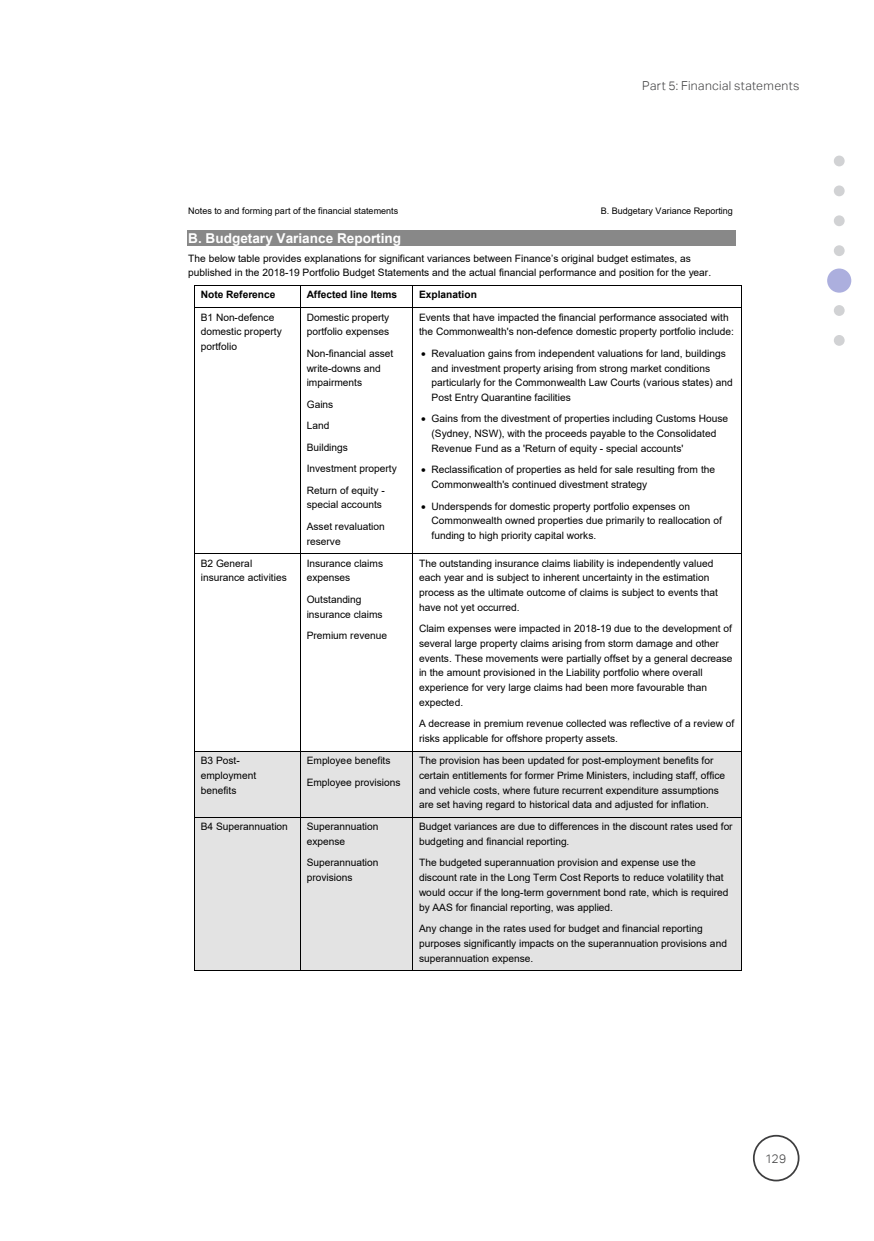
<style>
.page{position:relative;width:874px;height:1241px;background:#fff}
.page>*{position:absolute;margin:0;border:0;box-sizing:border-box;transform-origin:0 0}
.t1{font:700 13.65px "Arial";color:#fff}
.t2{font:300 12.25px "Aktiv Grotesk";letter-spacing:.03em;color:#3e3e3f}
.t3{font:10.15px/14.7px "Arial";color:#000}
.t4{font:700 10.15px "Arial";color:#000}
.t5{font:9.1px "Arial";color:#000}
</style>
<div class="page">
<div style="left:752px;top:1134px;width:47px;height:47px;border:2px solid #3e3e3f;border-radius:50%"></div>
<div style="left:826px;top:268px;width:24px;height:24px;background:#acafde;border-radius:50%"></div>
<div style="left:833px;top:305px;width:11px;height:11px;background:#d1d2d4;border-radius:50%"></div>
<div style="left:833px;top:335px;width:11px;height:11px;background:#d1d2d4;border-radius:50%"></div>
<div style="left:833px;top:155px;width:11px;height:11px;background:#d1d2d4;border-radius:50%"></div>
<div style="left:833px;top:185px;width:11px;height:11px;background:#d1d2d4;border-radius:50%"></div>
<div style="left:833px;top:215px;width:11px;height:11px;background:#d1d2d4;border-radius:50%"></div>
<div style="left:833px;top:245px;width:11px;height:11px;background:#d1d2d4;border-radius:50%"></div>
<div style="left:186px;top:230px;width:549px;height:16px;background:#888"></div>
<hr style="left:194px;top:285px;width:547px;height:1px;background:#000">
<svg style="left:194px;top:286px;width:1px;height:21px"></svg>
<svg style="left:300px;top:286px;width:1px;height:21px"></svg>
<svg style="left:412px;top:286px;width:1px;height:21px"></svg>
<hr style="left:194px;top:307px;width:547px;height:1px;background:#000">
<hr style="left:194px;top:308px;width:1px;height:245px;background:#000">
<hr style="left:300px;top:308px;width:1px;height:245px;background:#000">
<hr style="left:412px;top:308px;width:1px;height:245px;background:#000">
<hr style="left:740px;top:308px;width:1px;height:245px;background:#000">
<hr style="left:194px;top:553px;width:547px;height:1px;background:#000">
<hr style="left:194px;top:554px;width:1px;height:197px;background:#000">
<hr style="left:300px;top:554px;width:1px;height:197px;background:#000">
<hr style="left:412px;top:554px;width:1px;height:197px;background:#000">
<hr style="left:740px;top:554px;width:1px;height:197px;background:#000">
<div style="left:195px;top:751px;width:105px;height:66px;background:#e3e3e3"></div>
<div style="left:301px;top:751px;width:111px;height:66px;background:#e3e3e3"></div>
<div style="left:413px;top:751px;width:327px;height:66px;background:#e3e3e3"></div>
<hr style="left:194px;top:751px;width:547px;height:1px;background:#000">
<hr style="left:194px;top:751px;width:1px;height:66px;background:#000">
<hr style="left:300px;top:751px;width:1px;height:66px;background:#000">
<hr style="left:412px;top:751px;width:1px;height:66px;background:#000">
<hr style="left:740px;top:751px;width:1px;height:66px;background:#000">
<div style="left:195px;top:817px;width:105px;height:153px;background:#e3e3e3"></div>
<div style="left:301px;top:817px;width:111px;height:153px;background:#e3e3e3"></div>
<div style="left:413px;top:817px;width:327px;height:153px;background:#e3e3e3"></div>
<hr style="left:194px;top:817px;width:547px;height:1px;background:#000">
<hr style="left:194px;top:817px;width:1px;height:153px;background:#000">
<hr style="left:194px;top:970px;width:106px;height:1px;background:#000">
<hr style="left:300px;top:817px;width:1px;height:153px;background:#000">
<hr style="left:301px;top:970px;width:111px;height:1px;background:#000">
<hr style="left:412px;top:817px;width:1px;height:153px;background:#000">
<hr style="left:413px;top:970px;width:327px;height:1px;background:#000">
<hr style="left:740px;top:817px;width:1px;height:153px;background:#000">
<p class="t2" style="left:642px;top:78px;width:159px">Part 5: Financial statements</p>
<p class="t5" style="left:188px;top:204px;width:211px">Notes to and forming part of the financial statements</p>
<p class="t5" style="left:600px;top:204px;width:134px">B. Budgetary Variance Reporting</p>
<h1 class="t1" style="left:188px;top:228px;width:214px">B. Budgetary Variance Reporting</h1>
<p class="t3" style="left:188px;top:251px;width:524px">The below table provides explanations for significant variances between Finance’s original budget estimates, as published in the 2018-19 Portfolio Budget Statements and the actual financial performance and position for the year.</p>
<p class="t4" style="left:201px;top:288px;width:76px">Note Reference</p>
<p class="t4" style="left:306px;top:288px;width:92px">Affected line Items</p>
<p class="t4" style="left:419px;top:288px;width:59px">Explanation</p>
<p class="t3" style="left:201px;top:309px;width:82px">B1 Non-defence domestic property portfolio</p>
<p class="t3" style="left:306px;top:309px;width:84px">Domestic property portfolio expenses</p>
<p class="t3" style="left:306px;top:346px;width:88px">Non-financial asset write-downs and impairments</p>
<p class="t3" style="left:306px;top:393px;width:92px;line-height:21.5px">Gains<br>Land<br>Buildings<br>Investment property<br>Return of equity -</p>
<p class="t3" style="left:306px;top:494px;width:79px;line-height:21.5px">special accounts<br>Asset revaluation</p>
<p class="t3" style="left:306px;top:533px;width:35px">reserve</p>
<p class="t3" style="left:419px;top:309px;width:316px">Events that have impacted the financial performance associated with the Commonwealth's non-defence domestic property portfolio include:</p>
<p class="t3" style="left:431px;top:346px;width:302px;text-indent:-10px">• Revaluation gains from independent valuations for land, buildings and investment property arising from strong market conditions particularly for the Commonwealth Law Courts (various states) and Post Entry Quarantine facilities</p>
<p class="t3" style="left:431px;top:411px;width:298px;text-indent:-10px">• Gains from the divestment of properties including Customs House (Sydney, NSW), with the proceeds payable to the Consolidated<br>Revenue Fund as a 'Return of equity - special accounts'</p>
<p class="t3" style="left:431px;top:462px;width:285px;text-indent:-10px">• Reclassification of properties as held for sale resulting from the<br>Commonwealth's continued divestment strategy</p>
<p class="t3" style="left:431px;top:498px;width:291px;text-indent:-10px">• Underspends for domestic property portfolio expenses on<br>Commonwealth owned properties due primarily to reallocation of funding to high priority capital works.</p>
<p class="t3" style="left:201px;top:555px;width:87px">B2 General insurance activities</p>
<p class="t3" style="left:306px;top:555px;width:78px">Insurance claims expenses</p>
<p class="t3" style="left:306px;top:591px;width:77px">Outstanding insurance claims</p>
<p class="t3" style="left:306px;top:628px;width:82px">Premium revenue</p>
<p class="t3" style="left:419px;top:555px;width:300px">The outstanding insurance claims liability is independently valued each year and is subject to inherent uncertainty in the estimation process as the ultimate outcome of claims is subject to events that have not yet occurred.</p>
<p class="t3" style="left:419px;top:621px;width:315px">Claim expenses were impacted in 2018-19 due to the development of several large property claims arising from storm damage and other events. These movements were partially offset by a general decrease in the amount provisioned in the Liability portfolio where overall experience for very large claims had been more favourable than expected.</p>
<p class="t3" style="left:419px;top:716px;width:317px">A decrease in premium revenue collected was reflective of a review of risks applicable for offshore property assets.</p>
<p class="t3" style="left:201px;top:753px;width:57px">B3 Post&shy;employment benefits</p>
<p class="t3" style="left:306px;top:749px;width:95px;line-height:21.3px">Employee benefits<br>Employee provisions</p>
<p class="t3" style="left:419px;top:753px;width:307px">The provision has been updated for post-employment benefits for certain entitlements for former Prime Ministers, including staff, office and vehicle costs, where future recurrent expenditure assumptions are set having regard to historical data and adjusted for inflation.</p>
<p class="t3" style="left:201px;top:819px;width:88px">B4 Superannuation</p>
<p class="t3" style="left:306px;top:819px;width:73px">Superannuation expense</p>
<p class="t3" style="left:306px;top:855px;width:73px">Superannuation provisions</p>
<p class="t3" style="left:419px;top:819px;width:315px">Budget variances are due to differences in the discount rates used for budgeting and financial reporting.</p>
<p class="t3" style="left:419px;top:855px;width:311px">The budgeted superannuation provision and expense use the discount rate in the Long Term Cost Reports to reduce volatility that would occur if the long-term government bond rate, which is required by AAS for financial reporting, was applied.</p>
<p class="t3" style="left:419px;top:920px;width:309px">Any change in the rates used for budget and financial reporting purposes significantly impacts on the superannuation provisions and superannuation expense.</p>
<p class="t2" style="left:764px;top:1150px;width:23px">129</p>
</div>
